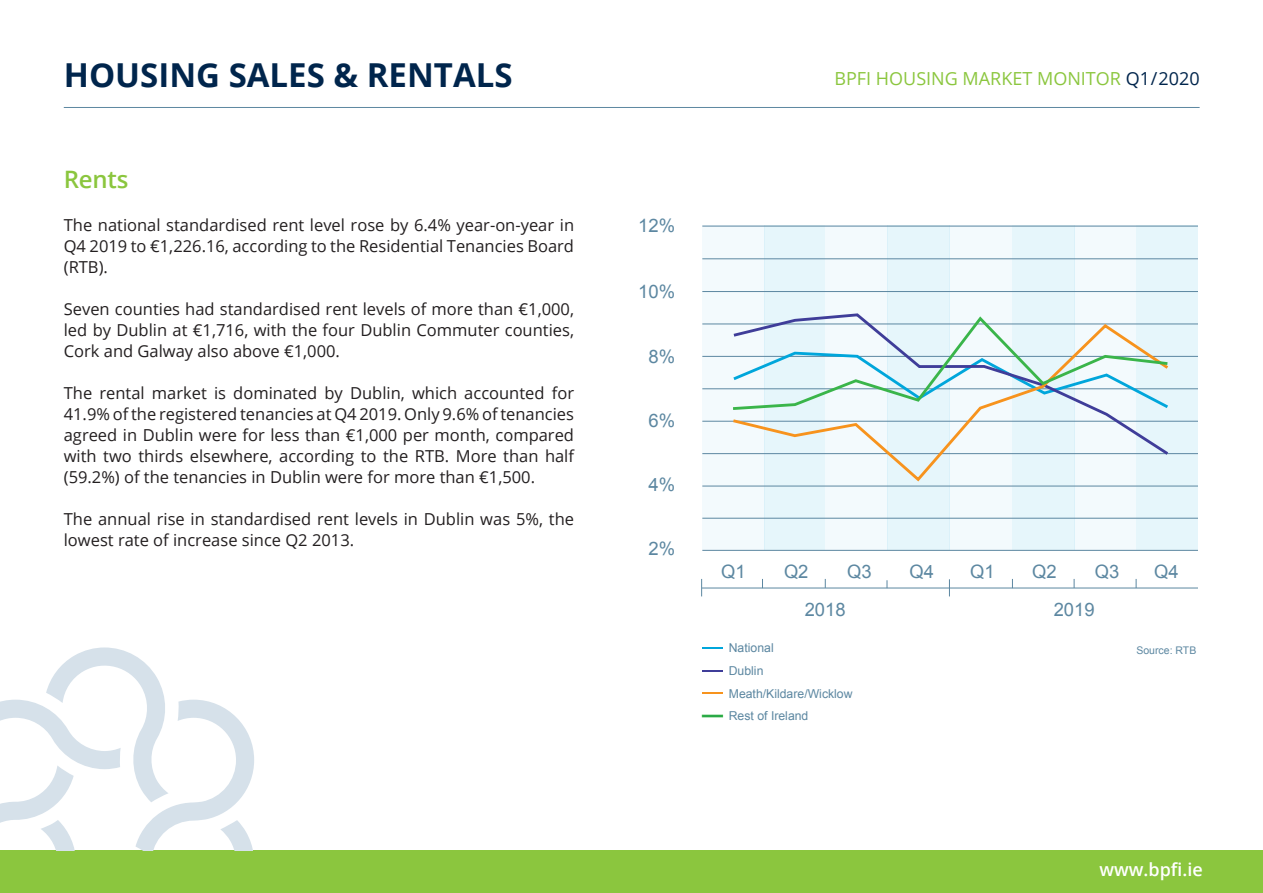
<style>
.page{position:relative;width:1263px;height:893px;background:#fff}
.page>*{position:absolute;margin:0;border:0;box-sizing:border-box;transform-origin:0 0}
.t1{font:700 33px "Open Sans";color:#00254c}
.t2{font:600 24px "Open Sans";letter-spacing:-.01em;color:#8bc63e}
.t3{font:18.45px "Arial";color:#5c87a1}
.t4{font:18px "Open Sans";color:#8bc63e}
.t5{font:600 18px "Open Sans";color:#fff}
.t6{font:16.5px/21px "Open Sans";color:#231f20;text-align:justify}
.t7{font:12.3px/22.5px "Arial";color:#5c87a1}
.t8{font:10.5px "Arial";color:#5c87a1}
.s1{color:#00254c}
</style>
<div class="page">
<div style="left:0;top:850px;width:1263px;height:43px;background:#8bc63e"></div>
<hr style="left:64px;top:107px;width:1135px;height:1px;background:#5c87a1">
<div style="left:1136px;top:226px;width:61px;height:324px;background:#e6f6fb"></div>
<div style="left:702px;top:226px;width:62px;height:324px;background:#f3fafd"></div>
<div style="left:825px;top:226px;width:62px;height:324px;background:#f3fafd"></div>
<div style="left:949px;top:226px;width:63px;height:324px;background:#f3fafd"></div>
<div style="left:1074px;top:226px;width:62px;height:324px;background:#f3fafd"></div>
<div style="left:764px;top:226px;width:61px;height:324px;background:#e6f6fb"></div>
<div style="left:887px;top:226px;width:62px;height:324px;background:#e6f6fb"></div>
<div style="left:1012px;top:226px;width:62px;height:324px;background:#e6f6fb"></div>
<hr style="left:702px;top:226px;width:495px;height:1px;background:#5c87a1">
<hr style="left:702px;top:259px;width:495px;height:1px;background:#5c87a1">
<hr style="left:702px;top:324px;width:495px;height:1px;background:#5c87a1">
<hr style="left:702px;top:389px;width:495px;height:1px;background:#5c87a1">
<hr style="left:702px;top:453px;width:495px;height:1px;background:#5c87a1">
<hr style="left:702px;top:518px;width:495px;height:1px;background:#5c87a1">
<hr style="left:702px;top:421px;width:495px;height:1px;background:#5c87a1">
<hr style="left:702px;top:486px;width:495px;height:1px;background:#5c87a1">
<hr style="left:702px;top:550px;width:495px;height:1px;background:#5c87a1">
<hr style="left:702px;top:291px;width:495px;height:1px;background:#5c87a1">
<hr style="left:702px;top:356px;width:495px;height:1px;background:#5c87a1">
<svg style="left:701px;top:579px;width:1px;height:17px"></svg>
<hr style="left:702px;top:588px;width:495px;height:1px;background:#5c87a1">
<svg style="left:949px;top:579px;width:1px;height:17px"></svg>
<svg style="left:730px;top:412px;width:441px;height:71px"></svg>
<svg style="left:730px;top:314px;width:441px;height:98px"></svg>
<div style="left:702px;top:715px;width:21px;height:2px;border:1px solid #3ab54a"></div>
<hr style="left:702px;top:670px;width:20px;height:2px;background:#3f3d99">
<svg style="left:702px;top:693px;width:20px;height:1px"></svg>
<hr style="left:702px;top:647px;width:20px;height:2px;background:#00a6db">
<svg style="left:0;top:647px;width:254px;height:203px"></svg>
<p class="t1" style="left:64px;top:51px;width:450px">HOUSING SALES &amp; RENTALS</p>
<p class="t2" style="left:64px;top:163px;width:66px">Rents</p>
<p class="t6" style="left:64px;top:214px;width:512px">The national standardised rent level rose by 6.4% year-on-year in Q4 2019 to €1,226.16, according to the Residential Tenancies Board (RTB).</p>
<p class="t6" style="left:64px;top:298px;width:512px">Seven counties had standardised rent levels of more than €1,000, led by Dublin at €1,716, with the four Dublin Commuter counties, Cork and Galway also above €1,000.</p>
<p class="t6" style="left:64px;top:382px;width:512px">The rental market is dominated by Dublin, which accounted for 41.9% of the registered tenancies at Q4 2019. Only 9.6% of tenancies agreed in Dublin were for less than €1,000 per month, compared with two thirds elsewhere, according to the RTB. More than half (59.2%) of the tenancies in Dublin were for more than €1,500.</p>
<p class="t6" style="left:64px;top:508px;width:512px">The annual rise in standardised rent levels in Dublin was 5%, the lowest rate of increase since Q2 2013.</p>
<p class="t4" style="left:834px;top:66px;width:367px">BPFI HOUSING MARKET MONITOR <span class="s1">Q1/2020</span></p>
<p class="t3" style="left:638px;top:214px;width:39px">12%</p>
<p class="t3" style="left:638px;top:279px;width:39px">10%</p>
<p class="t3" style="left:648px;top:344px;width:28px">8%</p>
<p class="t3" style="left:648px;top:408px;width:28px">6%</p>
<p class="t3" style="left:648px;top:472px;width:28px">4%</p>
<p class="t3" style="left:648px;top:537px;width:28px">2%</p>
<p class="t3" style="left:721px;top:559px;width:26px">Q1</p>
<p class="t3" style="left:784px;top:559px;width:26px">Q2</p>
<p class="t3" style="left:847px;top:559px;width:26px">Q3</p>
<p class="t3" style="left:909px;top:559px;width:26px">Q4</p>
<p class="t3" style="left:970px;top:559px;width:26px">Q1</p>
<p class="t3" style="left:1032px;top:559px;width:26px">Q2</p>
<p class="t3" style="left:1095px;top:559px;width:26px">Q3</p>
<p class="t3" style="left:1154px;top:559px;width:26px">Q4</p>
<p class="t3" style="left:805px;top:598px;width:42px">2018</p>
<p class="t3" style="left:1054px;top:598px;width:42px">2019</p>
<p class="t7" style="left:729px;top:637px;width:46px">National</p>
<p class="t8" style="left:1136px;top:643px;width:61px">Source: RTB</p>
<p class="t7" style="left:729px;top:660px;width:125px">Dublin<br>Meath/Kildare/Wicklow</p>
<p class="t7" style="left:729px;top:705px;width:81px">Rest of Ireland</p>
<p class="t5" style="left:1099px;top:857px;width:105px">www.bpfi.ie</p>
</div>
